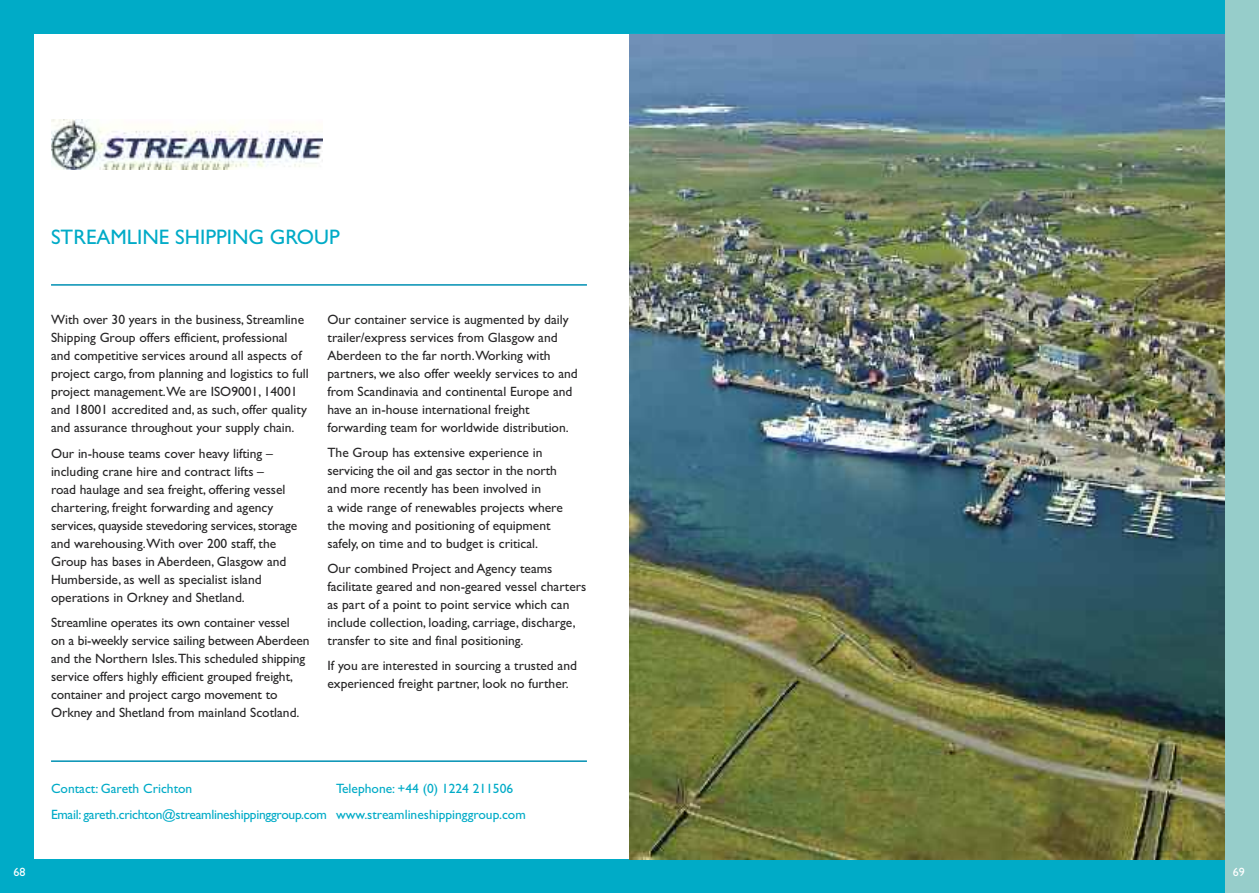
<style>
.page{position:relative;width:1259px;height:893px;background:#fff}
.page>*{position:absolute;margin:0;border:0;box-sizing:border-box;transform-origin:0 0}
.t1{font:21px "Gill Sans";color:#00abc7}
.t2{font:13.5px/18px "Gill Sans";color:#272627}
.t3{font:13.5px/25.5px "Gill Sans";letter-spacing:-.02em;color:#00abc7}
.t4{font:13.5px "Gill Sans";color:#00abc7}
.t5{font:12px "Gill Sans";color:#fff}
</style>
<div class="page">
<div style="left:629px;top:0;width:630px;height:893px;background:#00abc7"></div>
<div style="left:0;top:0;width:629px;height:893px;background:#00abc7"></div>
<div style="left:1225px;top:0;width:34px;height:893px;background:#96cdca"></div>
<div style="left:34px;top:34px;width:595px;height:825px;background:#fff"></div>
<img style="left:629px;top:34px;width:595px;height:825px">
<hr style="left:51px;top:760px;width:536px;height:2px;background:#0090b3">
<hr style="left:51px;top:284px;width:536px;height:2px;background:#0090b3">
<img style="left:52px;top:119px;width:270px;height:50px">
<h1 class="t1" style="left:51px;top:225px;width:290px">STREAMLINE SHIPPING GROUP</h1>
<p class="t2" style="left:51px;top:310px;width:259px">With over 30 years in the business, Streamline Shipping Group offers efficient, professional and competitive services around all aspects of project cargo, from planning and logistics to full project management.We are ISO9001, 14001 and 18001 accredited and, as such, offer quality and assurance throughout your supply chain.</p>
<p class="t2" style="left:51px;top:444px;width:248px">Our in-house teams cover heavy lifting – including crane hire and contract lifts –<br>road haulage and sea freight, offering vessel chartering, freight forwarding and agency services, quayside stevedoring services, storage and warehousing.With over 200 staff, the Group has bases in Aberdeen, Glasgow and Humberside, as well as specialist island operations in Orkney and Shetland.</p>
<p class="t2" style="left:51px;top:613px;width:260px">Streamline operates its own container vessel<br>on a bi-weekly service sailing between Aberdeen and the Northern Isles.This scheduled shipping service offers highly efficient grouped freight, container and project cargo movement to Orkney and Shetland from mainland Scotland.</p>
<p class="t2" style="left:327px;top:310px;width:252px">Our container service is augmented by daily trailer/express services from Glasgow and Aberdeen to the far north.Working with partners, we also offer weekly services to and from Scandinavia and continental Europe and have an in-house international freight forwarding team for worldwide distribution.</p>
<p class="t2" style="left:327px;top:444px;width:237px">The Group has extensive experience in servicing the oil and gas sector in the north and more recently has been involved in<br>a wide range of renewables projects where the moving and positioning of equipment safely, on time and to budget is critical.</p>
<p class="t2" style="left:327px;top:559px;width:260px">Our combined Project and Agency teams facilitate geared and non-geared vessel charters as part of a point to point service which can include collection, loading, carriage, discharge, transfer to site and final positioning.</p>
<p class="t2" style="left:327px;top:657px;width:251px">If you are interested in sourcing a trusted and experienced freight partner, look no further.</p>
<p class="t4" style="left:51px;top:780px;width:143px">Contact: Gareth Crichton</p>
<p class="t3" style="left:51px;top:776px;width:476px;text-indent:285px">Telephone: +44 (0) 1224 211506<br>Email: gareth.crichton@streamlineshippinggroup.com www.streamlineshippinggroup.com</p>
<p class="t5" style="left:14px;top:865px;width:13px">68</p>
<p class="t5" style="left:1233px;top:865px;width:13px">69</p>
</div>
